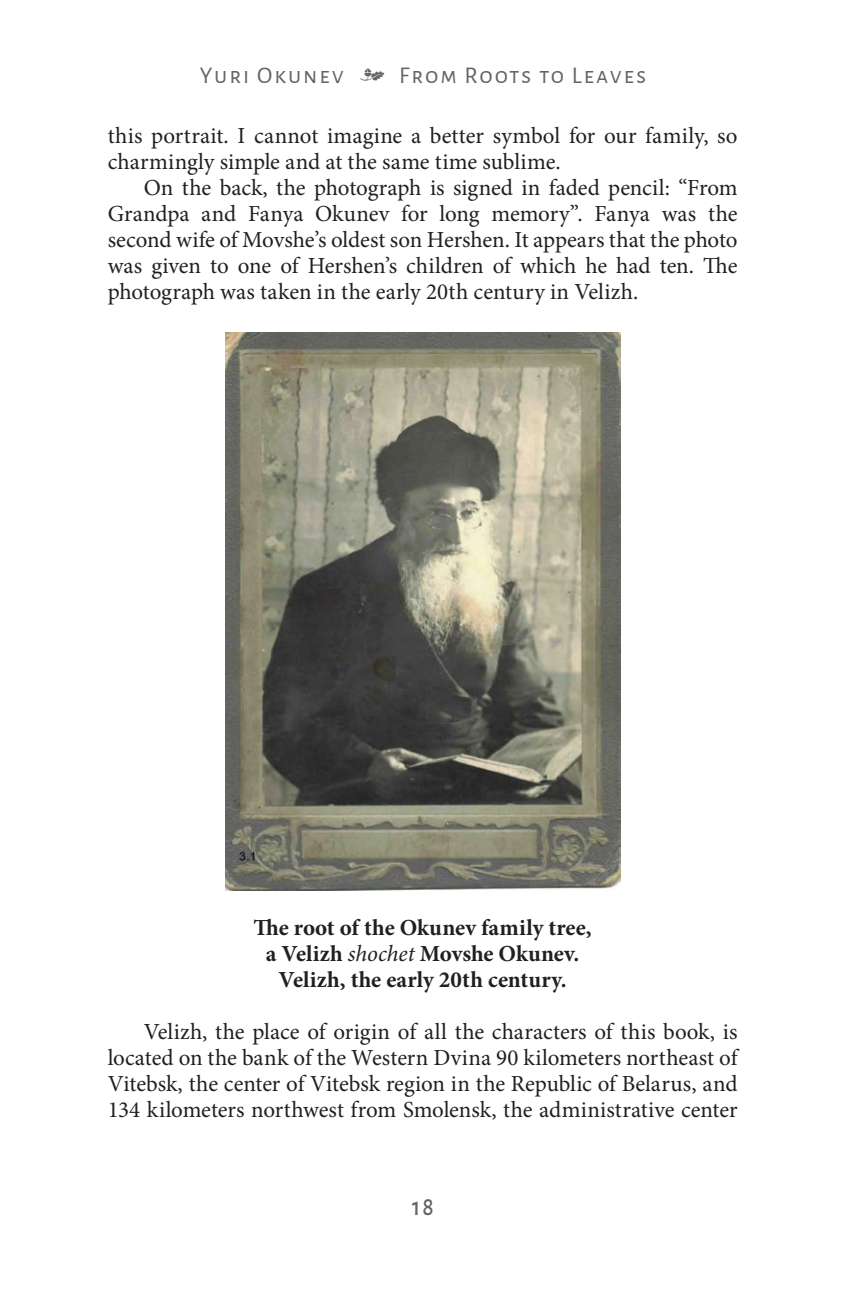
<style>
.page{position:relative;width:864px;height:1296px;background:#fff}
.page>*{position:absolute;margin:0;border:0;box-sizing:border-box;transform-origin:0 0}
.t1{font:500 26px "Alegreya Sans SC";color:#636466;scale:.9 1}
.t2{font:24px "Alegreya Sans SC";letter-spacing:.08em;color:#636466}
.t3{font:23px/26px "Minion Pro";color:#231f20;text-align:justify}
.t4{font:700 23px/26px "Minion Pro";letter-spacing:.005em;color:#231f20;text-align:center}
.s1{font-family:"Type Embellishments One";font-size:20px}
.s2{font-weight:400;font-style:italic}
</style>
<div class="page">
<img style="left:225px;top:332px;width:395px;height:558px">
<p class="t2" style="left:200px;top:59px;width:448px">Yuri Okunev <span class="s1">m</span> From Roots to Leaves</p>
<p class="t3" style="left:108px;top:123px;width:631px">this portrait. I cannot imagine a better symbol for our family, so charmingly simple and at the same time sublime.</p>
<p class="t3" style="left:108px;top:175px;width:631px;text-indent:36px">On the back, the photograph is signed in faded pencil: “From Grandpa and Fanya Okunev for long memory”. Fanya was the second wife of Movshe’s oldest son Hershen. It appears that the photo was given to one of Hershen’s children of which he had ten. The photograph was taken in the early 20th century in Velizh.</p>
<p class="t4" style="left:253px;top:915px;width:340px">The root of the Okunev family tree, a Velizh <span class="s2">shochet</span> Movshe Okunev.<br>Velizh, the early 20th century.</p>
<p class="t3" style="left:108px;top:1019px;width:631px;text-indent:36px">Velizh, the place of origin of all the characters of this book, is located on the bank of the Western Dvina 90 kilometers northeast of Vitebsk, the center of Vitebsk region in the Republic of Belarus, and 134 kilometers northwest from Smolensk, the administrative center</p>
<p class="t1" style="left:412px;top:1188px;width:25px">18</p>
</div>
